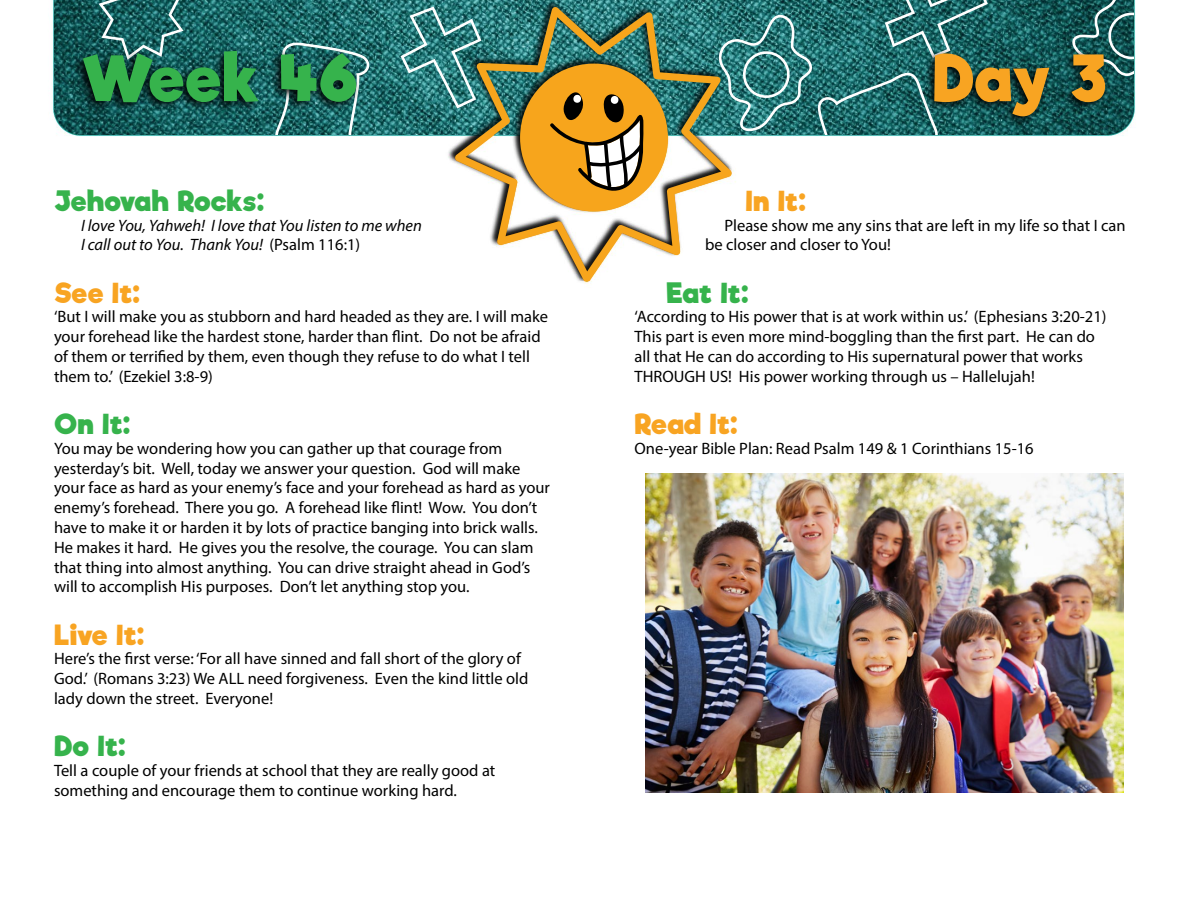
<style>
.page{position:relative;width:1188px;height:918px;background:#fff}
.page>*{position:absolute;margin:0;border:0;box-sizing:border-box;transform-origin:0 0}
.t1{font:700 61.5px "Riffic";letter-spacing:-.005em;color:#36b34c}
.t2{font:700 61.5px "Riffic";color:#f8a422}
.t3{font:700 27px "Riffic";letter-spacing:-.015em;color:#36b34c}
.t4{font:700 27px "Riffic";letter-spacing:-.01em;color:#f8a422}
.t5{font:16.5px/19.8px "Myriad Pro";color:#000}
.t6{font:italic 16.5px/19.8px "Myriad Pro";color:#000}
.s1{font-style:normal}
</style>
<div class="page">
<img style="left:54px;top:0;width:1080px;height:135px">
<svg style="left:99px;top:0;width:85px;height:47px;background:#2e6f6e"></svg>
<svg style="left:275px;top:43px;width:95px;height:92px;background:#327777"></svg>
<svg style="left:401px;top:7px;width:44px;height:102px;background:#3f8686"></svg>
<svg style="left:735px;top:0;width:253px;height:135px;background:#317777"></svg>
<svg style="left:1072px;top:0;width:62px;height:76px;background:#2f6666"></svg>
<img style="left:445px;top:0;width:290px;height:176px">
<svg style="left:455px;top:7px;width:277px;height:274px"></svg>
<svg style="left:549px;top:79px;width:95px;height:114px;background:#c6923a"></svg>
<div style="left:72px;top:47px;width:288px;height:67px;background:#000;opacity:.95"></div>
<div style="left:923px;top:48px;width:187px;height:80px;background:#000;opacity:.95"></div>
<img style="left:645px;top:474px;width:478px;height:318px">
<p class="t1" style="left:81px;top:40px;width:278px">Week 46</p>
<p class="t2" style="left:932px;top:40px;width:176px">Day 3</p>
<p class="t3" style="left:54px;top:184px;width:212px">Jehovah Rocks:</p>
<p class="t6" style="left:81px;top:215px;width:342px">I love You, Yahweh! I love that You listen to me when<br>I call out to You. Thank You! <span class="s1">(Psalm 116:1)</span></p>
<p class="t4" style="left:54px;top:276px;width:88px">See It:</p>
<p class="t5" style="left:54px;top:307px;width:496px">‘But I will make you as stubborn and hard headed as they are. I will make your forehead like the hardest stone, harder than flint. Do not be afraid of them or terrified by them, even though they refuse to do what I tell them to.’ (Ezekiel 3:8-9)</p>
<p class="t3" style="left:54px;top:407px;width:78px">On It:</p>
<p class="t5" style="left:54px;top:438px;width:498px">You may be wondering how you can gather up that courage from yesterday’s bit. Well, today we answer your question. God will make your face as hard as your enemy’s face and your forehead as hard as your enemy’s forehead. There you go. A forehead like flint! Wow. You don’t have to make it or harden it by lots of practice banging into brick walls.<br>He makes it hard. He gives you the resolve, the courage. You can slam that thing into almost anything. You can drive straight ahead in God’s will to accomplish His purposes. Don’t let anything stop you.</p>
<p class="t4" style="left:54px;top:618px;width:92px">Live It:</p>
<p class="t5" style="left:54px;top:649px;width:476px">Here’s the first verse: ‘For all have sinned and fall short of the glory of<br>God.’ (Romans 3:23) We ALL need forgiveness. Even the kind little old lady down the street. Everyone!</p>
<p class="t3" style="left:54px;top:729px;width:73px">Do It:</p>
<p class="t5" style="left:54px;top:760px;width:443px">Tell a couple of your friends at school that they are really good at something and encourage them to continue working hard.</p>
<p class="t4" style="left:746px;top:184px;width:62px">In It:</p>
<p class="t5" style="left:705px;top:215px;width:422px;text-indent:20px">Please show me any sins that are left in my life so that I can be closer and closer to You!</p>
<p class="t3" style="left:666px;top:276px;width:84px">Eat It:</p>
<p class="t5" style="left:634px;top:307px;width:474px">‘According to His power that is at work within us.’ (Ephesians 3:20-21)<br>This part is even more mind-boggling than the first part. He can do all that He can do according to His supernatural power that works THROUGH US! His power working through us – Hallelujah!</p>
<p class="t4" style="left:634px;top:407px;width:105px">Read It:</p>
<p class="t5" style="left:634px;top:438px;width:401px">One-year Bible Plan: Read Psalm 149 &amp; 1 Corinthians 15-16</p>
</div>
